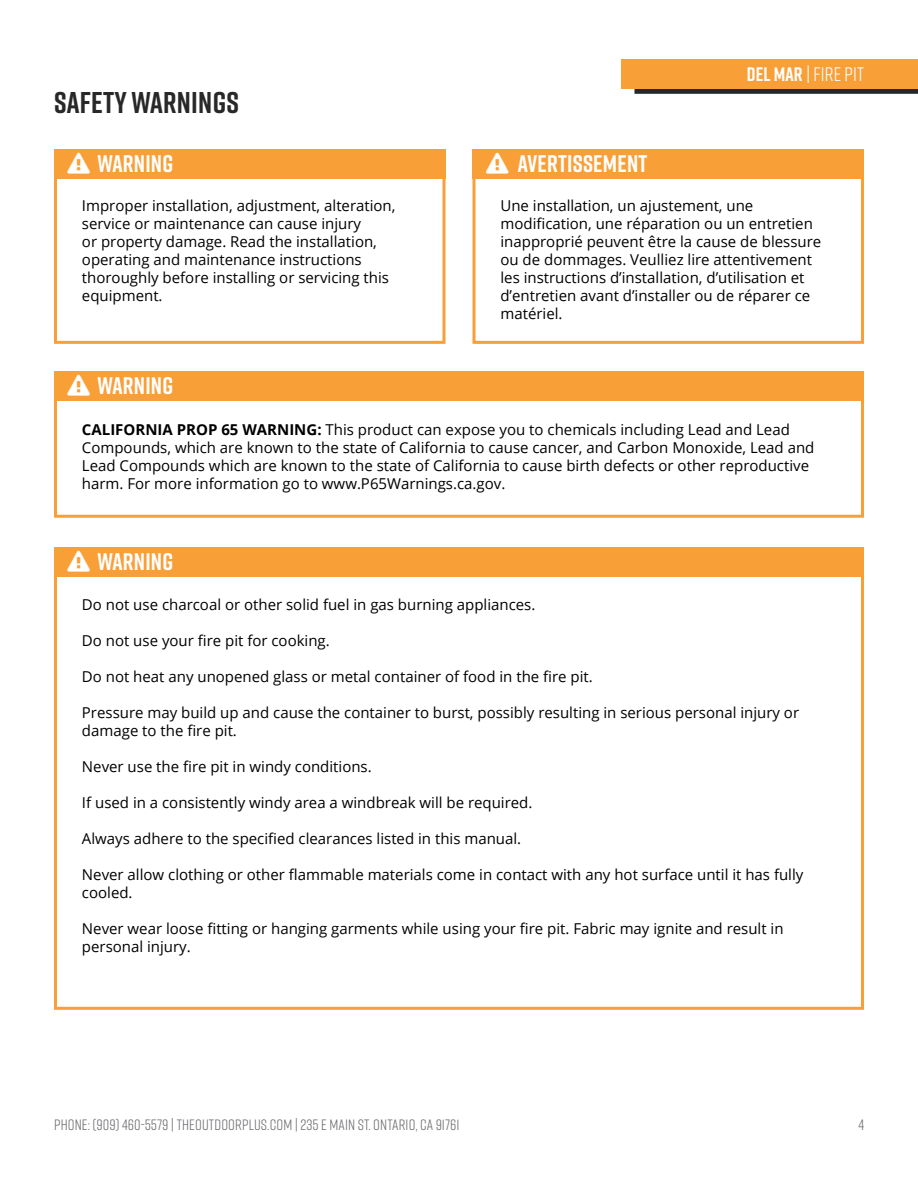
<style>
.page{position:relative;width:918px;height:1188px;background:#fff}
.page>*{position:absolute;margin:0;border:0;box-sizing:border-box;transform-origin:0 0}
.t1{font:700 30px "Rift";letter-spacing:.01em;color:#292829}
.t2{font:700 24px "Rift";letter-spacing:.01em;color:#fff}
.t3{font:19.5px "Rift";letter-spacing:.01em;color:#fff}
.t4{font:15px/18px "Open Sans";color:#000}
.t5{font:15px "Rift";letter-spacing:.01em;color:#6d6e71}
.s1{font-weight:700}
</style>
<div class="page">
<div style="left:634px;top:83px;width:284px;height:11px;background:#292829"></div>
<div style="left:621px;top:59px;width:297px;height:30px;background:#f99f38"></div>
<div style="left:472px;top:149px;width:392px;height:29px;background:#f99f38"></div>
<div style="left:54px;top:149px;width:392px;height:29px;background:#f99f38"></div>
<div style="left:54px;top:371px;width:810px;height:30px;background:#f99f38"></div>
<div style="left:54px;top:547px;width:810px;height:30px;background:#f99f38"></div>
<div style="left:472px;top:176px;width:392px;height:168px;border:3px solid #f99f38"></div>
<div style="left:54px;top:176px;width:392px;height:168px;border:3px solid #f99f38"></div>
<div style="left:54px;top:398px;width:810px;height:120px;border:3px solid #f99f38"></div>
<div style="left:54px;top:574px;width:810px;height:436px;border:3px solid #f99f38"></div>
<h1 class="t1" style="left:54px;top:81px;width:186px">SAFETY WARNINGS</h1>
<h2 class="t2" style="left:68px;top:146px;width:107px">❑ WARNING</h2>
<h2 class="t2" style="left:486px;top:146px;width:163px">❑ AVERTISSEMENT</h2>
<h3 class="t3" style="left:747px;top:61px;width:119px"><span class="s1">DEL MAR</span> | FIRE PIT</h3>
<p class="t4" style="left:82px;top:196px;width:315px">Improper installation, adjustment, alteration, service or maintenance can cause injury<br>or property damage. Read the installation, operating and maintenance instructions thoroughly before installing or servicing this equipment.</p>
<h2 class="t2" style="left:68px;top:369px;width:107px">❑ WARNING</h2>
<p class="t4" style="left:500px;top:196px;width:322px">Une installation, un ajustement, une modification, une réparation ou un entretien inapproprié peuvent être la cause de blessure ou de dommages. Veulliez lire attentivement les instructions d’installation, d’utilisation et d’entretien avant d’installer ou de réparer ce matériel.</p>
<p class="t4" style="left:82px;top:420px;width:734px"><span class="s1">CALIFORNIA PROP 65 WARNING:</span> This product can expose you to chemicals including Lead and Lead Compounds, which are known to the state of California to cause cancer, and Carbon Monoxide, Lead and Lead Compounds which are known to the state of California to cause birth defects or other reproductive harm. For more information go to www.P65Warnings.ca.gov.</p>
<h2 class="t2" style="left:68px;top:544px;width:107px">❑ WARNING</h2>
<p class="t4" style="left:82px;top:596px;width:455px">Do not use charcoal or other solid fuel in gas burning appliances.</p>
<p class="t4" style="left:82px;top:632px;width:249px">Do not use your fire pit for cooking.</p>
<p class="t4" style="left:82px;top:668px;width:512px">Do not heat any unopened glass or metal container of food in the fire pit.</p>
<p class="t4" style="left:82px;top:704px;width:719px">Pressure may build up and cause the container to burst, possibly resulting in serious personal injury or damage to the fire pit.</p>
<p class="t4" style="left:82px;top:758px;width:291px">Never use the fire pit in windy conditions.</p>
<p class="t4" style="left:82px;top:794px;width:452px">If used in a consistently windy area a windbreak will be required.</p>
<p class="t4" style="left:82px;top:830px;width:441px">Always adhere to the specified clearances listed in this manual.</p>
<p class="t4" style="left:82px;top:866px;width:723px">Never allow clothing or other flammable materials come in contact with any hot surface until it has fully cooled.</p>
<p class="t4" style="left:82px;top:920px;width:703px">Never wear loose fitting or hanging garments while using your fire pit. Fabric may ignite and result in personal injury.</p>
<p class="t5" style="left:54px;top:1114px;width:407px">PHONE: (909) 460-5579 | THEOUTDOORPLUS.COM | 235 E MAIN ST. ONTARIO, CA 91761</p>
<p class="t5" style="left:858px;top:1114px;width:7px">4</p>
</div>
